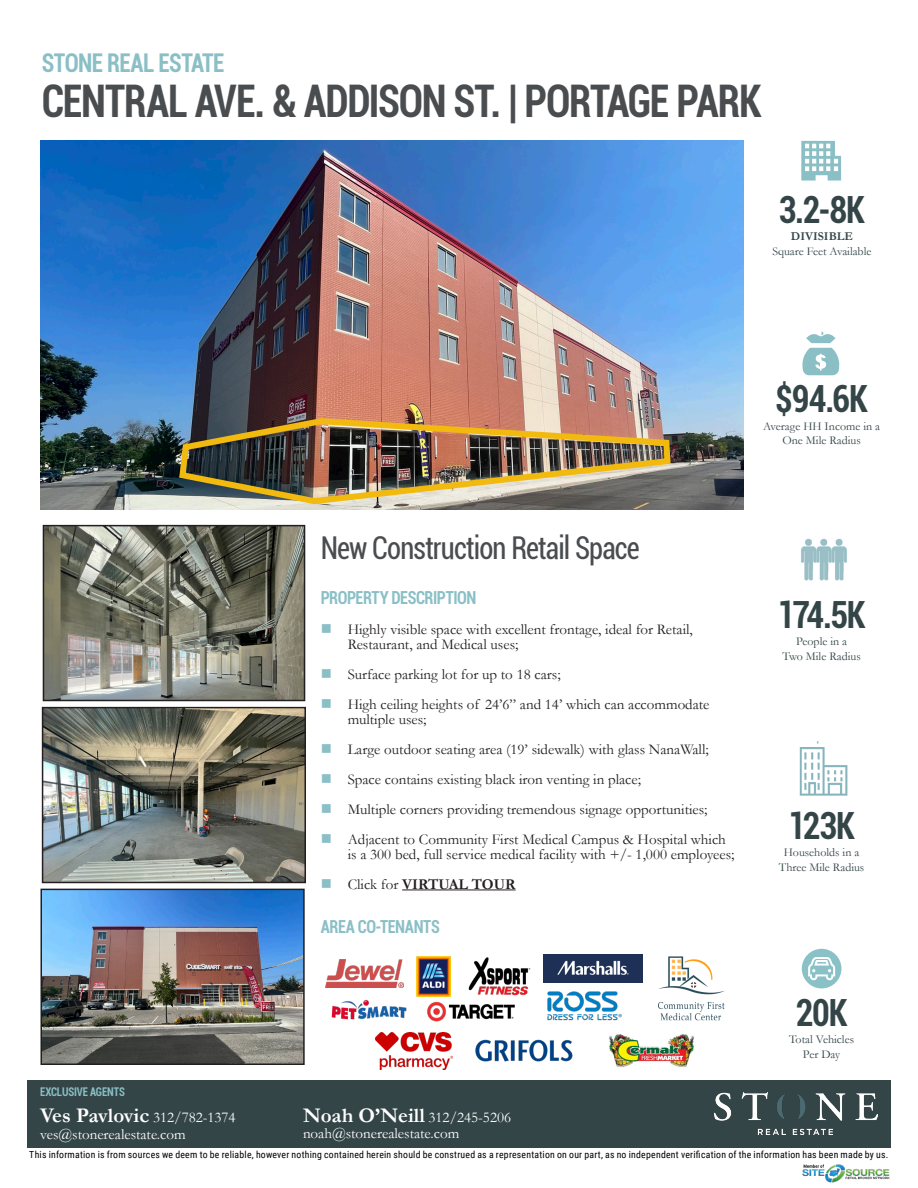
<style>
.page{position:relative;width:918px;height:1188px;background:#fff}
.page>*{position:absolute;margin:0;border:0;box-sizing:border-box;transform-origin:0 0}
.Page_Header{font:700 condensed 45px "Roboto";letter-spacing:-.03em;color:#4a4d50;scale:.9 1}
.Stats_Number{font:700 condensed 37.5px "Roboto";letter-spacing:-.035em;color:#344548;scale:.9 1}
.Section_Title{font:condensed 31.5px "Roboto";letter-spacing:-.03em;color:#4a4d50;scale:.9 1}
.Property_Address{font:700 condensed 25.8px "Roboto";letter-spacing:-.025em;color:#8abfc6;scale:.9 1}
.t1{font:700 condensed 18px "Roboto";letter-spacing:-.025em;color:#8abfc6;scale:.9 1}
.t2{font:15px/15px "Garamond";color:#231f20}
.Footer_Text{font:15px "Garamond";color:#fff}
.t3{font:700 15px "Garamond";color:#231f20}
.Stats_Body{font:12px/14.4px "Garamond";color:#344548;text-align:center}
.Footer_Header{font:700 condensed 12px "Roboto";letter-spacing:-.01em;color:#8abfc6;scale:.9 1}
.Stats_Body-2{font:700 12px "Garamond";color:#344548}
.Table_Header{font:9.75px "Roboto Condensed";letter-spacing:.025em;color:#000}
.s1{color:#8abfc6}
.s2{font-weight:400}
.s3{font-weight:700;font-size:21px}
</style>
<div class="page">
<img style="left:40px;top:141px;width:704px;height:369px">
<img style="left:176px;top:415px;width:498px;height:92px">
<div style="left:27px;top:1080px;width:864px;height:68px;background:#344548"></div>
<img style="left:715px;top:1092px;width:162px;height:43px">
<svg style="left:801px;top:141px;width:40px;height:40px"></svg>
<hr style="left:402px;top:890px;width:114px;height:1px;background:#231f20">
<svg style="left:802px;top:332px;width:38px;height:43px"></svg>
<img style="left:799px;top:748px;width:49px;height:47px">
<img style="left:46px;top:528px;width:256px;height:170px">
<div style="left:43px;top:525px;width:262px;height:176px;border:2px solid #231f20"></div>
<img style="left:45px;top:710px;width:258px;height:170px">
<div style="left:42px;top:707px;width:264px;height:176px;border:2px solid #231f20"></div>
<img style="left:43px;top:892px;width:259px;height:170px">
<div style="left:40px;top:889px;width:265px;height:176px;border:2px solid #231f20"></div>
<img style="left:801px;top:538px;width:46px;height:42px">
<img style="left:376px;top:1032px;width:77px;height:38px">
<img style="left:325px;top:959px;width:78px;height:29px">
<img style="left:658px;top:956px;width:67px;height:65px">
<img style="left:544px;top:954px;width:99px;height:28px">
<img style="left:417px;top:957px;width:33px;height:40px">
<img style="left:547px;top:991px;width:75px;height:30px">
<img style="left:427px;top:1001px;width:88px;height:21px">
<img style="left:475px;top:1040px;width:97px;height:21px">
<img style="left:331px;top:999px;width:76px;height:21px">
<img style="left:468px;top:957px;width:62px;height:38px">
<img style="left:609px;top:1034px;width:85px;height:33px">
<img style="left:802px;top:1164px;width:88px;height:19px">
<svg style="left:802px;top:949px;width:39px;height:39px"></svg>
<p class="Property_Address" style="left:42px;top:45px;width:205px">STONE REAL ESTATE</p>
<p class="Page_Header" style="left:42px;top:69px;width:801px">CENTRAL AVE. &amp; ADDISON ST. | PORTAGE PARK</p>
<p class="Stats_Number" style="left:779px;top:183px;width:97px">3.2-8K</p>
<p class="Stats_Body-2" style="left:791px;top:228px;width:63px">DIVISIBLE</p>
<p class="Stats_Body" style="left:772px;top:243px;width:101px">Square Feet Available</p>
<p class="Stats_Number" style="left:775px;top:373px;width:104px">$94.6K</p>
<p class="Stats_Body" style="left:763px;top:419px;width:118px">Average HH Income in a<br>One Mile Radius</p>
<p class="Section_Title" style="left:321px;top:526px;width:356px">New Construction Retail Space</p>
<p class="t1" style="left:321px;top:585px;width:175px">PROPERTY DESCRIPTION</p>
<p class="t2" style="left:348px;top:621px;width:347px;text-indent:-27px"><span class="s1">■</span> Highly visible space with excellent frontage, ideal for Retail,<br>Restaurant, and Medical uses;</p>
<p class="t2" style="left:321px;top:666px;width:241px"><span class="s1">■</span> Surface parking lot for up to 18 cars;</p>
<p class="t2" style="left:348px;top:696px;width:363px;text-indent:-27px"><span class="s1">■</span> High ceiling heights of 24’6” and 14’ which can accommodate multiple uses;</p>
<p class="t2" style="left:321px;top:741px;width:390px"><span class="s1">■</span> Large outdoor seating area (19’ sidewalk) with glass NanaWall;</p>
<p class="t2" style="left:321px;top:771px;width:322px"><span class="s1">■</span> Space contains existing black iron venting in place;</p>
<p class="t2" style="left:321px;top:801px;width:388px"><span class="s1">■</span> Multiple corners providing tremendous signage opportunities;</p>
<p class="t2" style="left:348px;top:831px;width:388px;text-indent:-27px"><span class="s1">■</span> Adjacent to Community First Medical Campus &amp; Hospital which is a 300 bed, full service medical facility with +/- 1,000 employees;</p>
<p class="t3" style="left:321px;top:874px;width:196px"><span class="s1">■</span> <span class="s2">Click for</span> VIRTUAL TOUR</p>
<p class="t1" style="left:321px;top:914px;width:134px">AREA CO-TENANTS</p>
<p class="Stats_Number" style="left:778px;top:588px;width:99px">174.5K</p>
<p class="Stats_Body" style="left:796px;top:634px;width:53px">People in a</p>
<p class="Stats_Body" style="left:782px;top:649px;width:80px">Two Mile Radius</p>
<p class="Stats_Number" style="left:788px;top:799px;width:76px">123K</p>
<p class="Stats_Body" style="left:784px;top:845px;width:77px">Households in a</p>
<p class="Stats_Body" style="left:779px;top:860px;width:87px">Three Mile Radius</p>
<p class="Stats_Number" style="left:796px;top:986px;width:59px">20K</p>
<p class="Stats_Body" style="left:789px;top:1032px;width:66px">Total Vehicles</p>
<p class="Stats_Body" style="left:803px;top:1046px;width:39px">Per Day</p>
<p class="Footer_Header" style="left:40px;top:1083px;width:96px">EXCLUSIVE AGENTS</p>
<p class="Footer_Text" style="left:40px;top:1107px;width:197px"><span class="s3">Ves Pavlovic</span> 312/782-1374</p>
<p class="Footer_Text" style="left:40px;top:1124px;width:147px">ves@stonerealestate.com</p>
<p class="Table_Header" style="left:29px;top:1148px;width:861px">This information is from sources we deem to be reliable, however nothing contained herein should be construed as a representation on our part, as no independent verification of the information has been made by us.</p>
<p class="Footer_Text" style="left:303px;top:1107px;width:210px"><span class="s3">Noah O’Neill</span> 312/245-5206</p>
<p class="Footer_Text" style="left:303px;top:1124px;width:158px">noah@stonerealestate.com</p>
</div>
